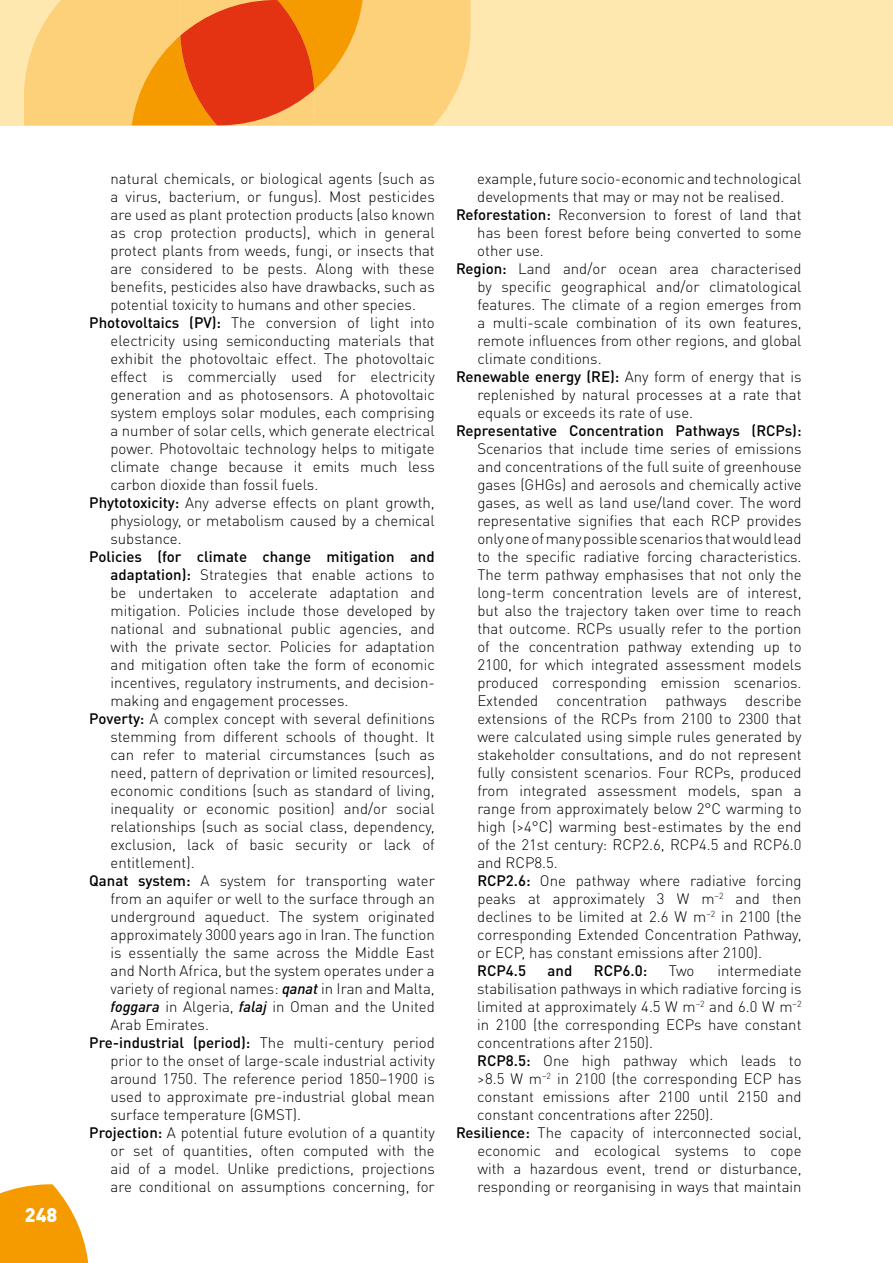
<style>
.page{position:relative;width:893px;height:1263px;background:#fff}
.page>*{position:absolute;margin:0;border:0;box-sizing:border-box;transform-origin:0 0}
.t1{font:900 19.5px "DIN Pro";color:#fff}
.t2{font:300 15px/18px "DIN Pro";color:#000}
.t3{font:500 15px "DIN Pro";color:#000}
.s1{font-weight:500}
.s2{font-weight:500;font-style:italic}
.s3{font-weight:300}
</style>
<div class="page">
<svg style="left:0;top:1184px;width:89px;height:79px"></svg>
<div style="left:0;top:0;width:893px;height:126px;background:#ffe7b0"></div>
<hr style="left:0;top:0;width:893px;height:1px;background:#fff3cc">
<svg style="left:24px;top:0;width:446px;height:125px;background:#f6a754"></svg>
<h1 class="t1" style="left:25px;top:1198px;width:34px">248</h1>
<p class="t2" style="left:111px;top:168px;width:326px">natural chemicals, or biological agents (such as</p>
<p class="t2" style="left:111px;top:186px;width:326px">a virus, bacterium, or fungus). Most pesticides</p>
<p class="t2" style="left:111px;top:204px;width:326px">are used as plant protection products (also known</p>
<p class="t2" style="left:111px;top:222px;width:326px">as crop protection products), which in general</p>
<p class="t2" style="left:111px;top:240px;width:326px">protect plants from weeds, fungi, or insects that</p>
<p class="t2" style="left:111px;top:258px;width:326px">are considered to be pests. Along with these</p>
<p class="t2" style="left:111px;top:276px;width:326px">benefits, pesticides also have drawbacks, such as</p>
<p class="t2" style="left:111px;top:294px;width:307px">potential toxicity to humans and other species.</p>
<p class="t2" style="left:89px;top:312px;width:347px"><span class="s1">Photovoltaics (PV):</span> The conversion of light into</p>
<p class="t2" style="left:111px;top:330px;width:326px">electricity using semiconducting materials that</p>
<p class="t2" style="left:111px;top:348px;width:326px">exhibit the photovoltaic effect. The photovoltaic</p>
<p class="t2" style="left:111px;top:366px;width:326px">effect is commercially used for electricity</p>
<p class="t2" style="left:111px;top:384px;width:326px">generation and as photosensors. A photovoltaic</p>
<p class="t2" style="left:111px;top:402px;width:326px">system employs solar modules, each comprising</p>
<p class="t2" style="left:111px;top:420px;width:326px">a number of solar cells, which generate electrical</p>
<p class="t2" style="left:111px;top:438px;width:326px">power. Photovoltaic technology helps to mitigate</p>
<p class="t2" style="left:111px;top:456px;width:326px">climate change because it emits much less</p>
<p class="t2" style="left:111px;top:474px;width:209px">carbon dioxide than fossil fuels.</p>
<p class="t2" style="left:89px;top:492px;width:347px"><span class="s1">Phytotoxicity:</span> Any adverse effects on plant growth,</p>
<p class="t2" style="left:111px;top:510px;width:326px">physiology, or metabolism caused by a chemical</p>
<p class="t2" style="left:111px;top:528px;width:73px">substance.</p>
<p class="t3" style="left:89px;top:544px;width:347px">Policies (for climate change mitigation and</p>
<p class="t2" style="left:111px;top:564px;width:326px"><span class="s1">adaptation):</span> Strategies that enable actions to</p>
<p class="t2" style="left:111px;top:582px;width:326px">be undertaken to accelerate adaptation and</p>
<p class="t2" style="left:111px;top:600px;width:326px">mitigation. Policies include those developed by</p>
<p class="t2" style="left:111px;top:618px;width:326px">national and subnational public agencies, and</p>
<p class="t2" style="left:111px;top:636px;width:326px">with the private sector. Policies for adaptation</p>
<p class="t2" style="left:111px;top:654px;width:326px">and mitigation often take the form of economic</p>
<p class="t2" style="left:111px;top:672px;width:326px">incentives, regulatory instruments, and decision-</p>
<p class="t2" style="left:111px;top:690px;width:239px">making and engagement processes.</p>
<p class="t2" style="left:89px;top:708px;width:347px"><span class="s1">Poverty:</span> A complex concept with several definitions</p>
<p class="t2" style="left:111px;top:726px;width:326px">stemming from different schools of thought. It</p>
<p class="t2" style="left:111px;top:744px;width:326px">can refer to material circumstances (such as</p>
<p class="t2" style="left:111px;top:762px;width:326px">need, pattern of deprivation or limited resources),</p>
<p class="t2" style="left:111px;top:780px;width:326px">economic conditions (such as standard of living,</p>
<p class="t2" style="left:111px;top:798px;width:326px">inequality or economic position) and/or social</p>
<p class="t2" style="left:111px;top:816px;width:326px">relationships (such as social class, dependency,</p>
<p class="t2" style="left:111px;top:834px;width:326px">exclusion, lack of basic security or lack of</p>
<p class="t2" style="left:111px;top:852px;width:86px">entitlement).</p>
<p class="t2" style="left:89px;top:870px;width:347px"><span class="s1">Qanat system:</span> A system for transporting water</p>
<p class="t2" style="left:111px;top:888px;width:326px">from an aquifer or well to the surface through an</p>
<p class="t2" style="left:111px;top:906px;width:326px">underground aqueduct. The system originated</p>
<p class="t2" style="left:111px;top:924px;width:326px">approximately 3000 years ago in Iran. The function</p>
<p class="t2" style="left:111px;top:942px;width:326px">is essentially the same across the Middle East</p>
<p class="t2" style="left:111px;top:960px;width:326px">and North Africa, but the system operates under a</p>
<p class="t2" style="left:111px;top:978px;width:326px">variety of regional names: <span class="s2">qanat</span> in Iran and Malta,</p>
<p class="t2" style="left:111px;top:996px;width:326px"><span class="s2">foggara</span> in Algeria, <span class="s2">falaj</span> in Oman and the United</p>
<p class="t2" style="left:111px;top:1014px;width:100px">Arab Emirates.</p>
<p class="t3" style="left:89px;top:1030px;width:347px">Pre-industrial (period): <span class="s3">The multi-century period</span></p>
<p class="t2" style="left:111px;top:1050px;width:326px">prior to the onset of large-scale industrial activity</p>
<p class="t2" style="left:111px;top:1068px;width:326px">around 1750. The reference period 1850–1900 is</p>
<p class="t2" style="left:111px;top:1086px;width:326px">used to approximate pre-industrial global mean</p>
<p class="t2" style="left:111px;top:1104px;width:192px">surface temperature (GMST).</p>
<p class="t2" style="left:89px;top:1122px;width:347px"><span class="s1">Projection:</span> A potential future evolution of a quantity</p>
<p class="t2" style="left:111px;top:1140px;width:326px">or set of quantities, often computed with the</p>
<p class="t2" style="left:111px;top:1158px;width:326px">aid of a model. Unlike predictions, projections</p>
<p class="t2" style="left:111px;top:1176px;width:326px">are conditional on assumptions concerning, for</p>
<p class="t2" style="left:477px;top:168px;width:326px">example, future socio-economic and technological</p>
<p class="t2" style="left:477px;top:186px;width:309px">developments that may or may not be realised.</p>
<p class="t2" style="left:456px;top:204px;width:347px"><span class="s1">Reforestation:</span> Reconversion to forest of land that</p>
<p class="t2" style="left:477px;top:222px;width:326px">has been forest before being converted to some</p>
<p class="t2" style="left:477px;top:240px;width:68px">other use.</p>
<p class="t2" style="left:456px;top:258px;width:347px"><span class="s1">Region:</span> Land and/or ocean area characterised</p>
<p class="t2" style="left:477px;top:276px;width:326px">by specific geographical and/or climatological</p>
<p class="t2" style="left:477px;top:294px;width:326px">features. The climate of a region emerges from</p>
<p class="t2" style="left:477px;top:312px;width:326px">a multi-scale combination of its own features,</p>
<p class="t2" style="left:477px;top:330px;width:326px">remote influences from other regions, and global</p>
<p class="t2" style="left:477px;top:348px;width:126px">climate conditions.</p>
<p class="t2" style="left:456px;top:366px;width:347px"><span class="s1">Renewable energy (RE):</span> Any form of energy that is</p>
<p class="t2" style="left:477px;top:384px;width:326px">replenished by natural processes at a rate that</p>
<p class="t2" style="left:477px;top:402px;width:217px">equals or exceeds its rate of use.</p>
<p class="t3" style="left:456px;top:418px;width:347px">Representative Concentration Pathways (RCPs):</p>
<p class="t2" style="left:477px;top:438px;width:326px">Scenarios that include time series of emissions and concentrations of the full suite of greenhouse gases (GHGs) and aerosols and chemically active gases, as well as land use/land cover. The word representative signifies that each RCP provides only one of many possible scenarios that would lead to the specific radiative forcing characteristics.<br>The term pathway emphasises that not only the long-term concentration levels are of interest, but also the trajectory taken over time to reach that outcome. RCPs usually refer to the portion of the concentration pathway extending up to 2100, for which integrated assessment models produced corresponding emission scenarios.<br>Extended concentration pathways describe extensions of the RCPs from 2100 to 2300 that were calculated using simple rules generated by stakeholder consultations, and do not represent fully consistent scenarios. Four RCPs, produced from integrated assessment models, span a range from approximately below 2°C warming to high (&gt;4°C) warming best-estimates by the end of the 21st century: RCP2.6, RCP4.5 and RCP6.0 and RCP8.5.<br><span class="s1">RCP2.6:</span> One pathway where radiative forcing peaks at approximately 3 W m<sup>–2</sup> and then declines to be limited at 2.6 W m<sup>–2</sup> in 2100 (the corresponding Extended Concentration Pathway, or ECP, has constant emissions after 2100).</p>
<p class="t3" style="left:477px;top:958px;width:50px">RCP4.5</p>
<p class="t3" style="left:548px;top:958px;width:26px">and</p>
<p class="t3" style="left:594px;top:958px;width:55px">RCP6.0:</p>
<p class="t2" style="left:669px;top:960px;width:27px">Two</p>
<p class="t2" style="left:717px;top:960px;width:86px">intermediate</p>
<p class="t2" style="left:477px;top:978px;width:326px">stabilisation pathways in which radiative forcing is</p>
<p class="t2" style="left:477px;top:996px;width:326px">limited at approximately 4.5 W m<sup>–2</sup> and 6.0 W m<sup>–2</sup></p>
<p class="t2" style="left:477px;top:1014px;width:326px">in 2100 (the corresponding ECPs have constant</p>
<p class="t2" style="left:477px;top:1032px;width:177px">concentrations after 2150).</p>
<p class="t2" style="left:477px;top:1050px;width:326px"><span class="s1">RCP8.5:</span> One high pathway which leads to</p>
<p class="t2" style="left:477px;top:1068px;width:326px">&gt;8.5 W m<sup>–2</sup> in 2100 (the corresponding ECP has</p>
<p class="t2" style="left:477px;top:1086px;width:326px">constant emissions after 2100 until 2150 and</p>
<p class="t2" style="left:477px;top:1104px;width:238px">constant concentrations after 2250).</p>
<p class="t2" style="left:456px;top:1122px;width:347px"><span class="s1">Resilience:</span> The capacity of interconnected social,</p>
<p class="t2" style="left:477px;top:1140px;width:326px">economic and ecological systems to cope</p>
<p class="t2" style="left:477px;top:1158px;width:326px">with a hazardous event, trend or disturbance,</p>
<p class="t2" style="left:477px;top:1176px;width:326px">responding or reorganising in ways that maintain</p>
</div>
